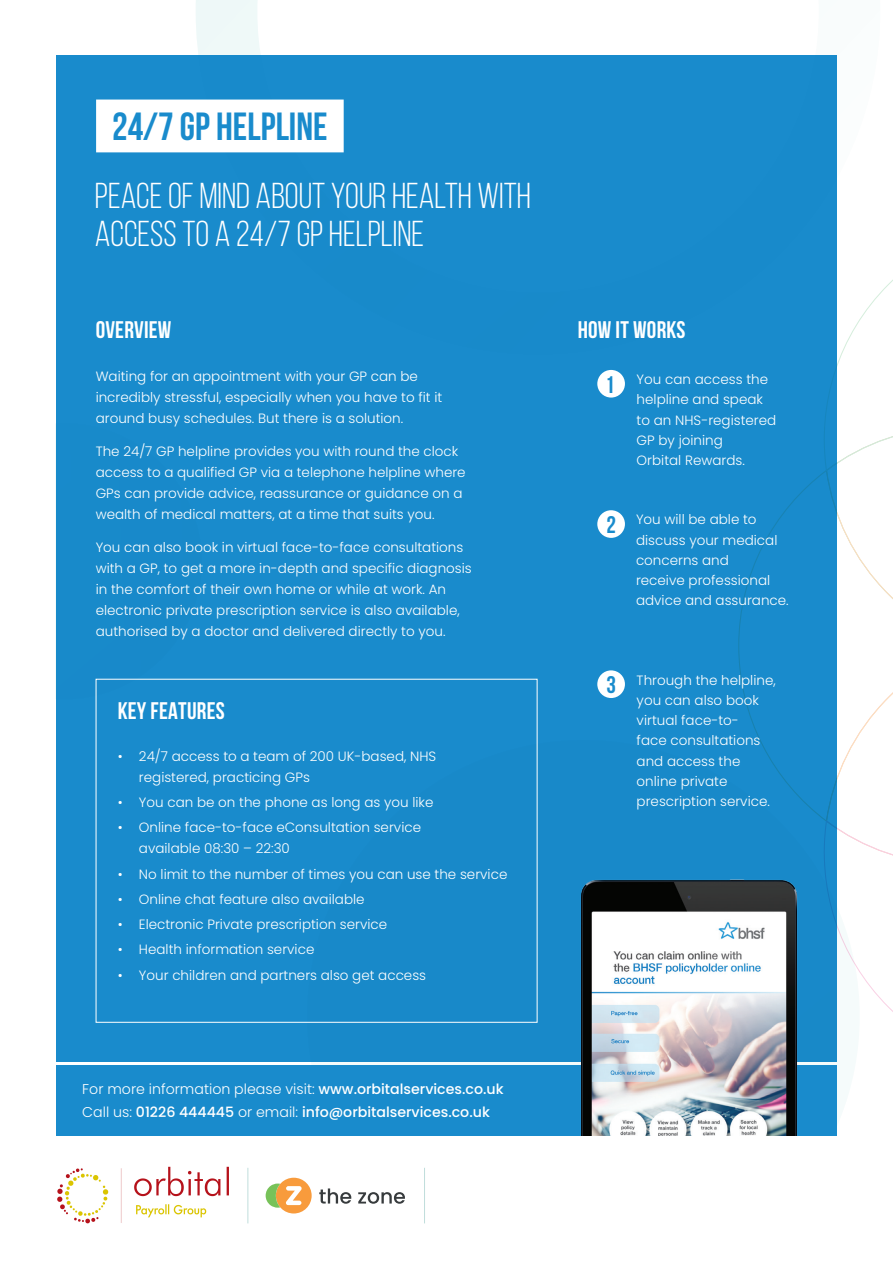
<style>
.page{position:relative;width:893px;height:1263px;background:#fff}
.page>*{position:absolute;margin:0;border:0;box-sizing:border-box;transform-origin:0 0}
.Page_heading_78_100{font:700 39.3px "Bebas Neue";color:#198bcc}
.Body{font:36px/37.5px "Bebas Neue";color:#fff}
.Body-2{font:700 24px "Bebas Neue";letter-spacing:.01em;color:#fff}
.Body-3{font:700 24px "Bebas Neue";color:#198bcc}
.Body-4{font:500 14.25px/22px "Poppins";color:#fff}
.Body-5{font:300 13.5px/20.2px "Poppins";color:#fff}
.s1{font-weight:300}
</style>
<div class="page">
<svg style="left:196px;top:0;width:641px;height:242px"></svg>
<svg style="left:836px;top:667px;width:57px;height:411px"></svg>
<svg style="left:836px;top:242px;width:57px;height:383px"></svg>
<div style="left:56px;top:55px;width:780px;height:1007px;background:#198bcc"></div>
<svg style="left:319px;top:1188px;width:32px;height:16px"></svg>
<svg style="left:358px;top:1192px;width:47px;height:12px"></svg>
<div style="left:276px;top:1178px;width:36px;height:35px;background:#f89b3c;border-radius:50%"></div>
<svg style="left:286px;top:1186px;width:16px;height:19px"></svg>
<svg style="left:266px;top:1183px;width:14px;height:25px"></svg>
<hr style="left:248px;top:1168px;width:1px;height:55px;background:#c0dedc">
<hr style="left:424px;top:1168px;width:1px;height:55px;background:#c0dedc">
<div style="left:597px;top:510px;width:28px;height:28px;background:#fff;border-radius:50%"></div>
<div style="left:597px;top:670px;width:28px;height:28px;background:#fff;border-radius:50%"></div>
<div style="left:597px;top:370px;width:28px;height:28px;background:#fff;border-radius:50%"></div>
<div style="left:56px;top:1065px;width:780px;height:70px;background:#198bcc"></div>
<img style="left:580px;top:879px;width:218px;height:256px">
<div style="left:96px;top:100px;width:248px;height:52px;background:#fff"></div>
<img style="left:57px;top:1166px;width:172px;height:58px">
<p class="Page_heading_78_100" style="left:112px;top:104px;width:217px">24/7 GP HELPLINE</p>
<p class="Body" style="left:95px;top:177px;width:437px">PEACE OF MIND ABOUT YOUR HEALTH WITH<br>ACCESS TO A 24/7 GP HELPLINE</p>
<p class="Body-2" style="left:96px;top:317px;width:77px">OVERVIEW</p>
<p class="Body-5" style="left:96px;top:365px;width:348px;line-height:21px">Waiting for an appointment with your GP can be incredibly stressful, especially when you have to fit it around busy schedules. But there is a solution.</p>
<p class="Body-5" style="left:96px;top:440px;width:371px;line-height:21px">The 24/7 GP helpline provides you with round the clock access to a qualified GP via a telephone helpline where GPs can provide advice, reassurance or guidance on a wealth of medical matters, at a time that suits you.</p>
<p class="Body-5" style="left:96px;top:536px;width:378px;line-height:21px">You can also book in virtual face-to-face consultations with a GP, to get a more in-depth and specific diagnosis in the comfort of their own home or while at work. An electronic private prescription service is also available, authorised by a doctor and delivered directly to you.</p>
<p class="Body-2" style="left:118px;top:697px;width:109px">KEY FEATURES</p>
<p class="Body-5" style="left:139px;top:746px;width:299px;line-height:21px;text-indent:-21px">• 24/7 access to a team of 200 UK-based, NHS registered, practicing GPs</p>
<p class="Body-5" style="left:118px;top:792px;width:317px">• You can be on the phone as long as you like</p>
<p class="Body-5" style="left:139px;top:817px;width:284px;line-height:21px;text-indent:-21px">• Online face-to-face eConsultation service available 08:30 – 22:30</p>
<p class="Body-5" style="left:118px;top:864px;width:391px">• No limit to the number of times you can use the service</p>
<p class="Body-5" style="left:118px;top:889px;width:248px">• Online chat feature also available</p>
<p class="Body-5" style="left:118px;top:914px;width:271px">• Electronic Private prescription service</p>
<p class="Body-5" style="left:118px;top:939px;width:198px">• Health information service</p>
<p class="Body-5" style="left:118px;top:965px;width:310px">• Your children and partners also get access</p>
<p class="Body-4" style="left:82px;top:1078px;width:423px"><span class="s1">For more information please visit:</span> www.orbitalservices.co.uk<br><span class="s1">Call us:</span> 01226 444445 <span class="s1">or email:</span> info@orbitalservices.co.uk</p>
<p class="Body-2" style="left:578px;top:317px;width:109px">HOW IT WORKS</p>
<p class="Body-3" style="left:605px;top:371px;width:11px">1</p>
<p class="Body-5" style="left:637px;top:369px;width:141px">You can access the helpline and speak to an NHS-registered<br>GP by joining<br>Orbital Rewards.</p>
<p class="Body-3" style="left:606px;top:512px;width:11px">2</p>
<p class="Body-5" style="left:636px;top:510px;width:154px">You will be able to discuss your medical concerns and<br>receive professional advice and assurance.</p>
<p class="Body-3" style="left:606px;top:672px;width:11px">3</p>
<p class="Body-5" style="left:637px;top:670px;width:141px">Through the helpline, you can also book virtual face-to-<br>face consultations and access the online private prescription service.</p>
</div>
